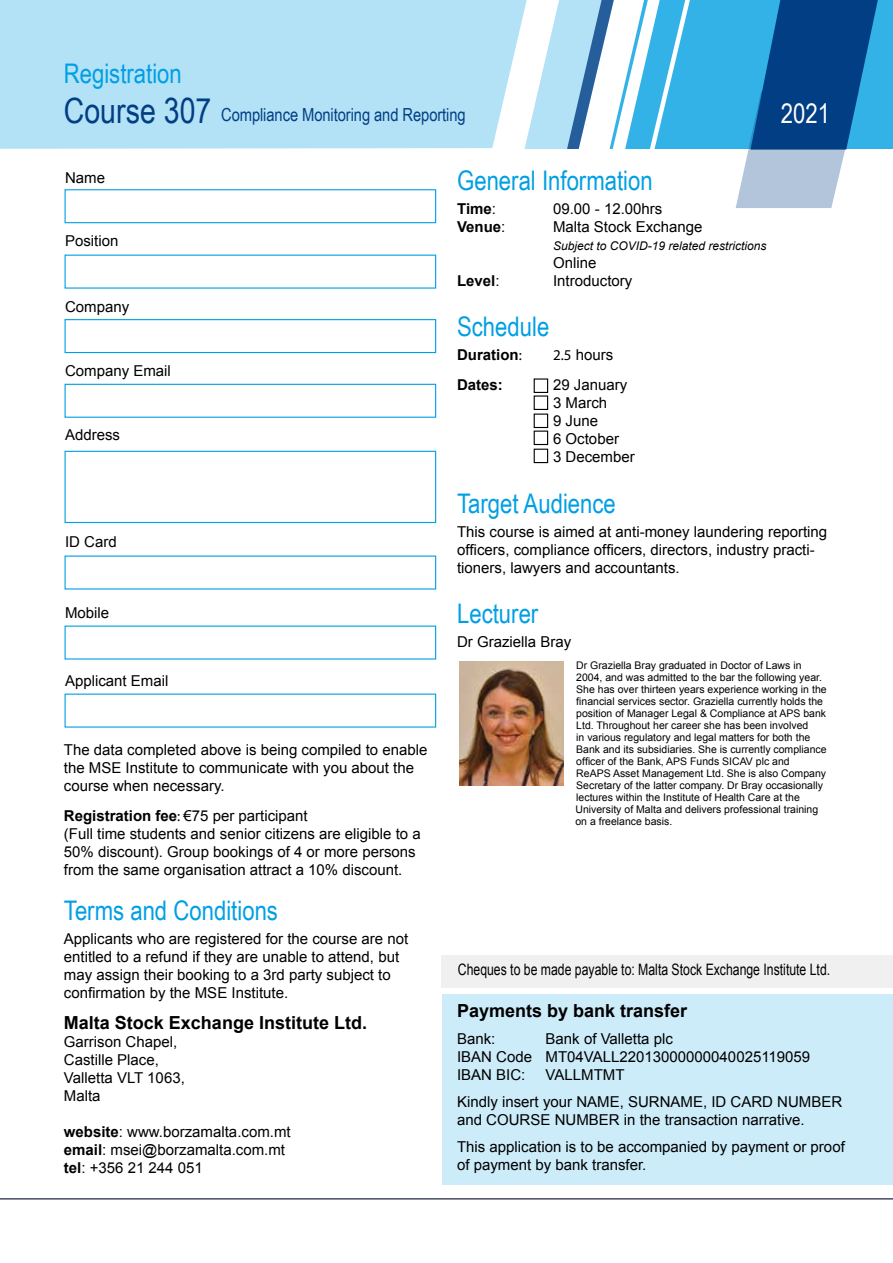
<style>
.page{position:relative;width:893px;height:1263px;background:#fff}
.page>*{position:absolute;margin:0;border:0;box-sizing:border-box;transform-origin:0 0}
.t1{font:34.8px "Arial Narrow";color:#023e84}
.t2{font:27px "Arial Narrow";color:#009fe3}
.t3{font:27px "Arial Narrow";color:#fff}
.t4{font:700 18px "Arial";color:#000}
.t5{font:18px "Arial Narrow";letter-spacing:-.005em;color:#023e84}
.t6{font:15.75px "Arial";color:#000;scale:.78 1}
.t7{font:15px/18px "Arial";color:#000}
.t8{font:700 15px "Arial";color:#000}
.t9{font:italic 12px "Arial";color:#000}
.t10{font:10.5px/12px "Arial";color:#000}
.s1{font-weight:400}
.s2{font-family:"Myriad Pro";font-weight:400}
.s3{font-family:"Myriad Pro"}
.s4{font-weight:700}
</style>
<div class="page">
<div style="left:0;top:0;width:491px;height:149px;background:#b3e2f6"></div>
<svg style="left:491px;top:0;width:402px;height:208px"></svg>
<hr style="left:0;top:1198px;width:893px;height:1px;background:#151d3c">
<div style="left:442px;top:994px;width:451px;height:190px;background:#cdecf9"></div>
<div style="left:442px;top:955px;width:451px;height:32px;background:#f0f0f0"></div>
<div style="left:65px;top:189px;width:371px;height:34px;border:1px solid #009fe3"></div>
<div style="left:65px;top:451px;width:371px;height:72px;border:1px solid #009fe3"></div>
<div style="left:65px;top:319px;width:371px;height:34px;border:1px solid #009fe3"></div>
<div style="left:65px;top:384px;width:371px;height:34px;border:1px solid #009fe3"></div>
<img style="left:459px;top:661px;width:104px;height:124px">
<div style="left:534px;top:378px;width:14px;height:15px;border:1px solid #000"></div>
<div style="left:534px;top:395px;width:14px;height:15px;border:1px solid #000"></div>
<div style="left:534px;top:414px;width:14px;height:14px;border:1px solid #000"></div>
<div style="left:534px;top:431px;width:14px;height:14px;border:1px solid #000"></div>
<div style="left:534px;top:449px;width:14px;height:14px;border:1px solid #000"></div>
<h2 class="t2" style="left:64px;top:59px;width:120px">Registration</h2>
<h1 class="t1" style="left:64px;top:91px;width:149px">Course 307</h1>
<p class="t5" style="left:221px;top:105px;width:246px">Compliance Monitoring and Reporting</p>
<h2 class="t3" style="left:781px;top:99px;width:51px">2021</h2>
<p class="t7" style="left:65px;top:168px;width:42px">Name</p>
<p class="t7" style="left:65px;top:232px;width:55px">Position</p>
<p class="t7" style="left:65px;top:298px;width:66px">Company</p>
<p class="t7" style="left:65px;top:362px;width:107px">Company Email</p>
<p class="t7" style="left:65px;top:426px;width:57px">Address</p>
<p class="t7" style="left:65px;top:533px;width:53px">ID Card</p>
<p class="t7" style="left:65px;top:604px;width:46px">Mobile</p>
<h2 class="t2" style="left:457px;top:165px;width:197px">General Information</h2>
<p class="t8" style="left:457px;top:199px;width:40px">Time<span class="s1">:</span></p>
<p class="t7" style="left:553px;top:200px;width:111px">09.00 - 12.00hrs</p>
<p class="t8" style="left:457px;top:217px;width:50px">Venue<span class="s1">:</span></p>
<p class="t7" style="left:553px;top:218px;width:151px">Malta Stock Exchange</p>
<p class="t9" style="left:553px;top:238px;width:215px">Subject to COVID-19 related restrictions</p>
<p class="t7" style="left:553px;top:254px;width:45px">Online</p>
<p class="t8" style="left:457px;top:271px;width:44px">Level<span class="s1">:</span></p>
<p class="t7" style="left:553px;top:272px;width:81px">Introductory</p>
<h2 class="t2" style="left:457px;top:311px;width:94px">Schedule</h2>
<p class="t8" style="left:457px;top:345px;width:66px">Duration<span class="s2">:</span></p>
<p class="t7" style="left:553px;top:346px;width:62px"><span class="s3">2.5</span> hours</p>
<p class="t8" style="left:457px;top:375px;width:47px">Dates:</p>
<p class="t7" style="left:553px;top:376px;width:83px">29 January<br>3 March<br>9 June<br>6 October<br>3 December</p>
<h2 class="t2" style="left:457px;top:488px;width:160px">Target Audience</h2>
<p class="t7" style="left:457px;top:522px;width:372px">This course is aimed at anti-money laundering reporting officers, compliance officers, directors, industry practi&shy;tioners, lawyers and accountants.</p>
<h2 class="t2" style="left:457px;top:598px;width:83px">Lecturer</h2>
<p class="t7" style="left:457px;top:633px;width:116px">Dr Graziella Bray</p>
<p class="t7" style="left:65px;top:672px;width:105px">Applicant Email</p>
<p class="t7" style="left:64px;top:741px;width:365px">The data completed above is being compiled to enable the MSE Institute to communicate with you about the course when necessary.</p>
<p class="t7" style="left:64px;top:807px;width:358px"><span class="s4">Registration fee</span><span class="s3">:</span> €75 per participant<br>(Full time students and senior citizens are eligible to a 50% discount). Group bookings of 4 or more persons from the same organisation attract a 10% discount.</p>
<h2 class="t2" style="left:64px;top:895px;width:216px">Terms and Conditions</h2>
<p class="t7" style="left:64px;top:929px;width:346px">Applicants who are registered for the course are not entitled to a refund if they are unable to attend, but may assign their booking to a 3rd party subject to confirmation by the MSE Institute.</p>
<p class="t4" style="left:64px;top:1011px;width:305px">Malta Stock Exchange Institute Ltd.</p>
<p class="t7" style="left:64px;top:1033px;width:122px">Garrison Chapel,<br>Castille Place,<br>Valletta VLT 1063,<br>Malta</p>
<p class="t7" style="left:64px;top:1123px;width:228px"><span class="s4">website</span>: www.borzamalta.com.mt <span class="s4">email</span>: msei@borzamalta.com.mt <span class="s4">tel</span>: +356 21 244 051</p>
<p class="t10" style="left:575px;top:659px;width:253px">Dr Graziella Bray graduated in Doctor of Laws in 2004, and was admitted to the bar the following year.<br>She has over thirteen years experience working in the financial services sector. Graziella currently holds the position of Manager Legal &amp; Compliance at APS bank Ltd. Throughout her career she has been involved<br>in various regulatory and legal matters for both the Bank and its subsidiaries. She is currently compliance officer of the Bank, APS Funds SICAV plc and<br>ReAPS Asset Management Ltd. She is also Company Secretary of the latter company. Dr Bray occasionally lectures within the Institute of Health Care at the University of Malta and delivers professional training on a freelance basis.</p>
<p class="t6" style="left:458px;top:959px;width:479px">Cheques to be made payable to: Malta Stock Exchange Institute Ltd.</p>
<p class="t4" style="left:457px;top:998px;width:232px">Payments by bank transfer</p>
<p class="t7" style="left:457px;top:1029px;width:40px">Bank:</p>
<p class="t7" style="left:457px;top:1029px;width:355px;text-indent:88px">Bank of Valletta plc<br>IBAN Code MT04VALL22013000000040025119059<br>IBAN BIC:</p>
<p class="t7" style="left:457px;top:1061px;width:387px;line-height:27px;text-indent:88px">VALLMTMT<br>Kindly insert your NAME, SURNAME, ID CARD NUMBER</p>
<p class="t7" style="left:457px;top:1106px;width:389px;line-height:27px">and COURSE NUMBER in the transaction narrative.<br>This application is to be accompanied by payment or proof</p>
<p class="t7" style="left:457px;top:1155px;width:191px">of payment by bank transfer.</p>
</div>
